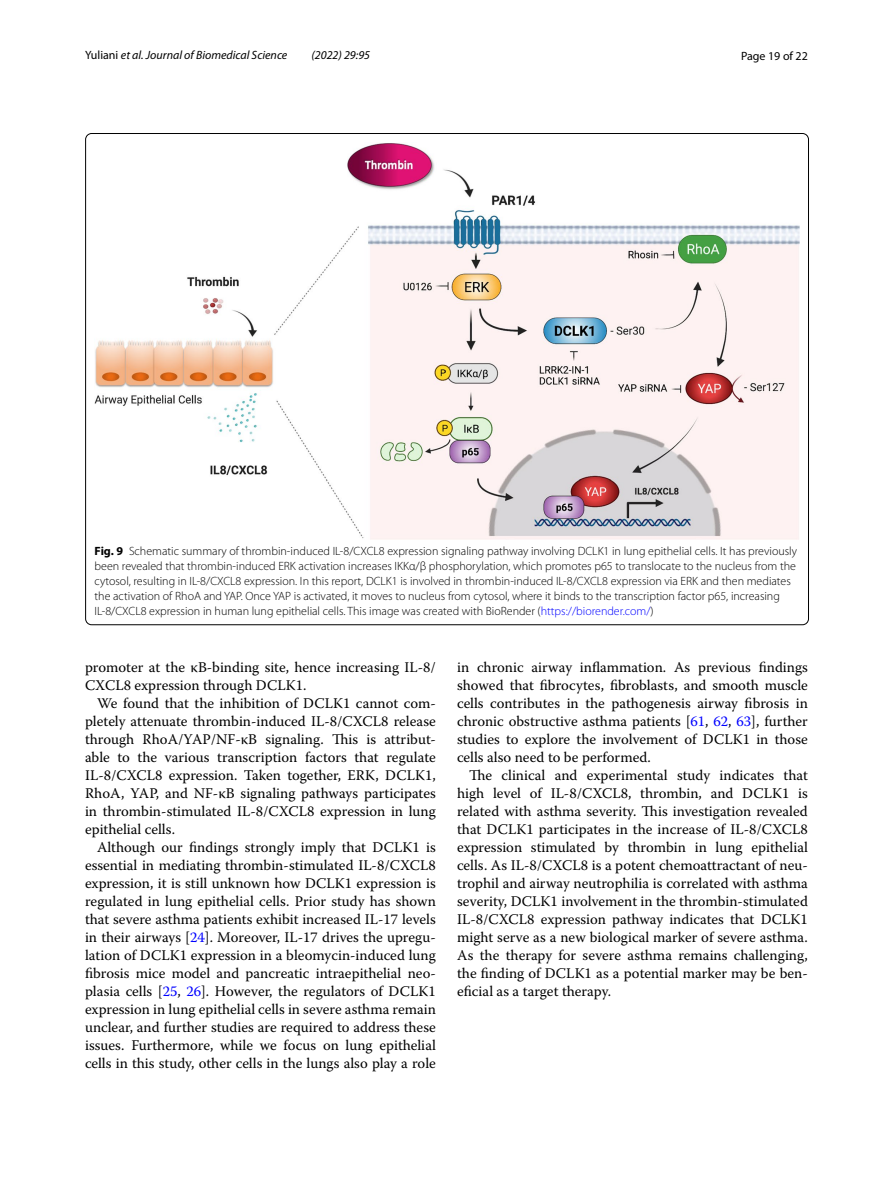
<style>
.page{position:relative;width:893px;height:1187px;background:#fff}
.page>*{position:absolute;margin:0;border:0;box-sizing:border-box;transform-origin:0 0}
.t1{font:14.7px/18px "Warnock Pro";color:#000;text-align:justify}
.t2{font:300 12px/15px "Myriad Pro";color:#000}
.t3{font:italic 12px "Myriad Pro";color:#000}
.t4{font:12px "Myriad Pro";color:#000}
.s1{font-style:normal}
.s2{font-weight:700}
.s3{color:#00f}
</style>
<div class="page">
<img style="left:94px;top:143px;width:706px;height:396px">
<p class="t3" style="left:85px;top:48px;width:204px"><span class="s1">Yuliani</span> et al. Journal of Biomedical Science</p>
<p class="t3" style="left:311px;top:48px;width:60px">(2022) 29:95</p>
<p class="t4" style="left:741px;top:48px;width:68px">Page 19 of 22</p>
<p class="t2" style="left:95px;top:543px;width:704px"><span class="s2">Fig. 9</span> Schematic summary of thrombin-induced IL-8/CXCL8 expression signaling pathway involving DCLK1 in lung epithelial cells. It has previously been revealed that thrombin-induced ERK activation increases IKKα/β phosphorylation, which promotes p65 to translocate to the nucleus from the cytosol, resulting in IL-8/CXCL8 expression. In this report, DCLK1 is involved in thrombin-induced IL-8/CXCL8 expression via ERK and then mediates the activation of RhoA and YAP. Once YAP is activated, it moves to nucleus from cytosol, where it binds to the transcription factor p65, increasing IL-8/CXCL8 expression in human lung epithelial cells. This image was created with BioRender (<span class="s3">https://biorender.com/</span>)</p>
<p class="t1" style="left:85px;top:658px;width:352px">promoter at the κB-binding site, hence increasing IL-8/<br>CXCL8 expression through DCLK1.</p>
<p class="t1" style="left:85px;top:693px;width:352px;text-indent:12px">We found that the inhibition of DCLK1 cannot com&shy;pletely attenuate thrombin-induced IL-8/CXCL8 release through RhoA/YAP/NF-κB signaling. This is attribut&shy;able to the various transcription factors that regulate IL-8/CXCL8 expression. Taken together, ERK, DCLK1, RhoA, YAP, and NF-κB signaling pathways participates in thrombin-stimulated IL-8/CXCL8 expression in lung epithelial cells.</p>
<p class="t1" style="left:85px;top:837px;width:352px;text-indent:12px">Although our findings strongly imply that DCLK1 is essential in mediating thrombin-stimulated IL-8/CXCL8 expression, it is still unknown how DCLK1 expression is regulated in lung epithelial cells. Prior study has shown that severe asthma patients exhibit increased IL-17 levels in their airways [<span class="s3">24</span>]. Moreover, IL-17 drives the upregu&shy;lation of DCLK1 expression in a bleomycin-induced lung fibrosis mice model and pancreatic intraepithelial neo&shy;plasia cells [<span class="s3">25</span>, <span class="s3">26</span>]. However, the regulators of DCLK1 expression in lung epithelial cells in severe asthma remain unclear, and further studies are required to address these issues. Furthermore, while we focus on lung epithelial cells in this study, other cells in the lungs also play a role</p>
<p class="t1" style="left:457px;top:657px;width:352px">in chronic airway inflammation. As previous findings showed that fibrocytes, fibroblasts, and smooth muscle cells contributes in the pathogenesis airway fibrosis in chronic obstructive asthma patients [<span class="s3">61</span>, <span class="s3">62</span>, <span class="s3">63</span>], further studies to explore the involvement of DCLK1 in those cells also need to be performed.</p>
<p class="t1" style="left:457px;top:765px;width:352px;text-indent:12px">The clinical and experimental study indicates that high level of IL-8/CXCL8, thrombin, and DCLK1 is related with asthma severity. This investigation revealed that DCLK1 participates in the increase of IL-8/CXCL8 expression stimulated by thrombin in lung epithelial cells. As IL-8/CXCL8 is a potent chemoattractant of neu&shy;trophil and airway neutrophilia is correlated with asthma severity, DCLK1 involvement in the thrombin-stimulated IL-8/CXCL8 expression pathway indicates that DCLK1 might serve as a new biological marker of severe asthma.<br>As the therapy for severe asthma remains challenging, the finding of DCLK1 as a potential marker may be ben&shy;eficial as a target therapy.</p>
</div>
